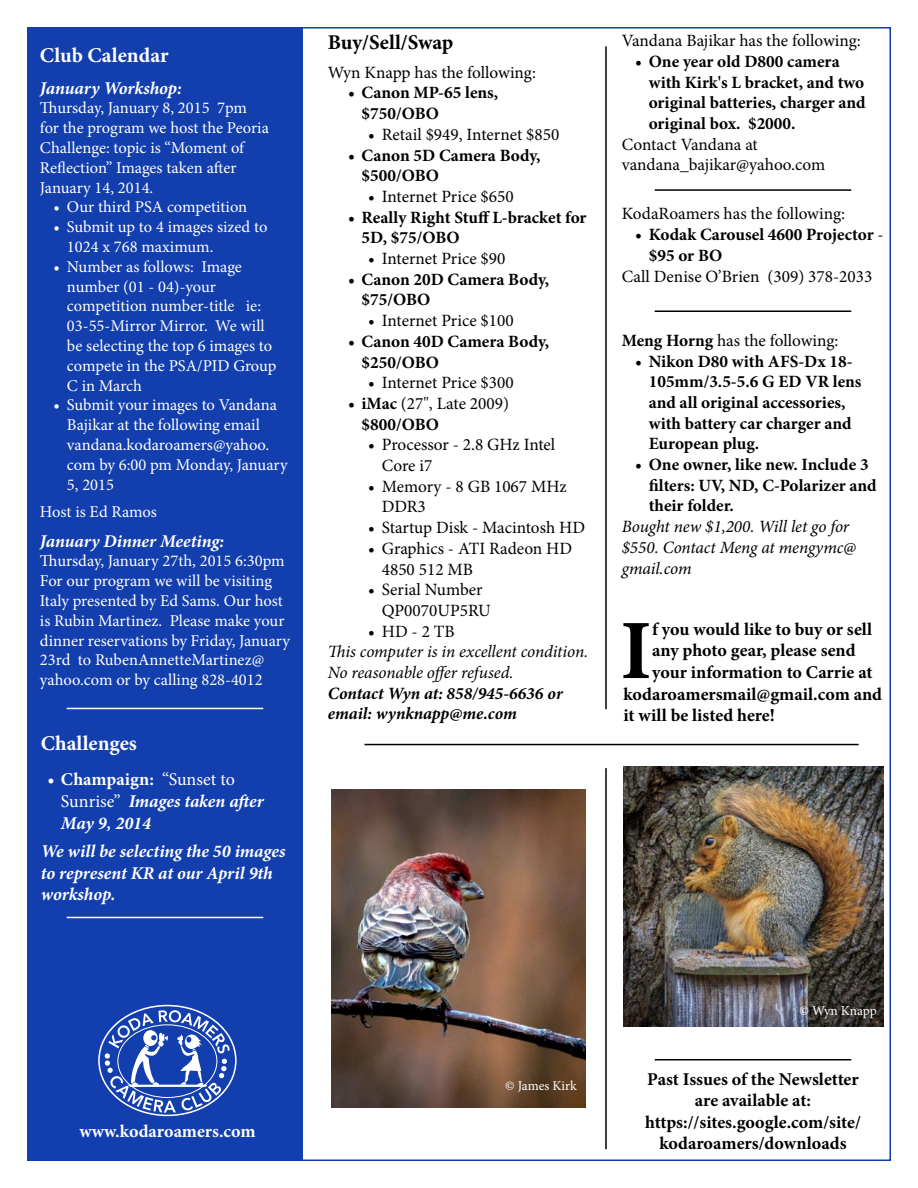
<style>
.page{position:relative;width:918px;height:1188px;background:#fff}
.page>*{position:absolute;margin:0;border:0;box-sizing:border-box;transform-origin:0 0}
.t1{font:700 84.45px "Minion Pro";color:#000}
.t2{font:700 21px "Minion Pro";color:#fff}
.t3{font:700 21px "Minion Pro";color:#000}
.t4{font:700 18px/21.6px "Minion Pro";color:#000;text-align:center}
.t5{font:italic 700 18px/21.6px "Minion Pro";letter-spacing:-.005em;color:#fff}
.t6{font:700 18px "Minion Pro";color:#fff}
.t7{font:700 17.25px/20.7px "Minion Pro";color:#000}
.t8{font:17.25px/20.7px "Minion Pro";color:#000}
.t9{font:italic 17.25px/20.7px "Minion Pro";letter-spacing:-.005em;color:#000}
.t10{font:italic 700 17.25px/20.7px "Minion Pro";letter-spacing:-.005em;color:#000}
.t11{font:16.5px/19.8px "Minion Pro";color:#fff}
.t12{font:13.5px "Minion Pro";letter-spacing:-.005em;color:#fff}
.s1{font-style:normal}
.s2{font-weight:400;font-style:normal}
.s3{font-weight:700}
.s4{font-weight:400}
</style>
<div class="page">
<div style="left:27px;top:27px;width:276px;height:1134px;background:#123eae"></div>
<svg style="left:98px;top:1005px;width:139px;height:111px"></svg>
<hr style="left:655px;top:189px;width:196px;height:2px;background:#000">
<hr style="left:655px;top:310px;width:196px;height:2px;background:#000">
<hr style="left:364px;top:744px;width:495px;height:1px;background:#000">
<hr style="left:67px;top:708px;width:196px;height:1px;background:#fff">
<hr style="left:67px;top:917px;width:196px;height:1px;background:#fff">
<hr style="left:605px;top:768px;width:2px;height:381px;background:#000">
<hr style="left:605px;top:46px;width:2px;height:663px;background:#000">
<hr style="left:655px;top:1059px;width:196px;height:1px;background:#000">
<img style="left:623px;top:766px;width:260px;height:260px">
<img style="left:331px;top:790px;width:255px;height:318px">
<p class="t2" style="left:40px;top:40px;width:130px">Club Calendar</p>
<p class="t5" style="left:40px;top:77px;width:143px">January Workshop:</p>
<p class="t11" style="left:40px;top:98px;width:230px">Thursday, January 8, 2015 7pm for the program we host the Peoria<br>Challenge: topic is “Moment of<br>Reflection” Images taken after<br>January 14, 2014.</p>
<p class="t11" style="left:53px;top:197px;width:195px">• Our third PSA competition</p>
<p class="t11" style="left:67px;top:217px;width:202px;text-indent:-13px">• Submit up to 4 images sized to<br>1024 x 768 maximum.</p>
<p class="t11" style="left:67px;top:257px;width:211px;text-indent:-13px">• Number as follows: Image number (01 - 04)-your competition number-title ie:<br>03-55-Mirror Mirror. We will be selecting the top 6 images to compete in the PSA/PID Group<br>C in March</p>
<p class="t11" style="left:67px;top:395px;width:222px;text-indent:-13px">• Submit your images to Vandana<br>Bajikar at the following email vandana.kodaroamers@yahoo. com by 6:00 pm Monday, January<br>5, 2015</p>
<p class="t11" style="left:40px;top:502px;width:119px">Host is Ed Ramos</p>
<p class="t5" style="left:40px;top:530px;width:186px">January Dinner Meeting:</p>
<p class="t11" style="left:40px;top:551px;width:252px">Thursday, January 27th, 2015 6:30pm For our program we will be visiting Italy presented by Ed Sams. Our host is Rubin Martinez. Please make your dinner reservations by Friday, January 23rd to RubenAnnetteMartinez@ yahoo.com or by calling 828-4012</p>
<p class="t2" style="left:41px;top:728px;width:98px">Challenges</p>
<p class="t5" style="left:61px;top:769px;width:204px;text-indent:-14px"><span class="s1">• Champaign:</span> <span class="s2">“Sunset to<br>Sunrise”</span> Images taken after<br>May 9, 2014</p>
<p class="t5" style="left:41px;top:840px;width:246px">We will be selecting the 50 images to represent KR at our April 9th workshop.</p>
<p class="t3" style="left:328px;top:28px;width:127px">Buy/Sell/Swap</p>
<p class="t8" style="left:328px;top:62px;width:210px">Wyn Knapp has the following:</p>
<p class="t7" style="left:362px;top:82px;width:138px;text-indent:-14px">• Canon MP-65 lens, $750/OBO</p>
<p class="t8" style="left:368px;top:124px;width:193px">• Retail $949, Internet $850</p>
<p class="t7" style="left:362px;top:144px;width:181px;text-indent:-14px">• Canon 5D Camera Body, $500/OBO</p>
<p class="t8" style="left:368px;top:186px;width:147px">• Internet Price $650</p>
<p class="t7" style="left:362px;top:207px;width:227px;text-indent:-14px">• Really Right Stuff L-bracket for<br>5D, $75/OBO</p>
<p class="t8" style="left:368px;top:248px;width:139px">• Internet Price $90</p>
<p class="t7" style="left:362px;top:269px;width:189px;text-indent:-14px">• Canon 20D Camera Body, $75/OBO</p>
<p class="t8" style="left:368px;top:310px;width:147px">• Internet Price $100</p>
<p class="t7" style="left:362px;top:331px;width:189px;text-indent:-14px">• Canon 40D Camera Body, $250/OBO</p>
<p class="t8" style="left:368px;top:372px;width:147px">• Internet Price $300</p>
<p class="t8" style="left:362px;top:393px;width:149px;text-indent:-14px"><span class="s3">• iMac</span> (27", Late 2009) <span class="s3">$800/OBO</span></p>
<p class="t8" style="left:382px;top:435px;width:175px;text-indent:-14px">• Processor - 2.8 GHz Intel<br>Core i7</p>
<p class="t8" style="left:382px;top:476px;width:186px;text-indent:-14px">• Memory - 8 GB 1067 MHz<br>DDR3</p>
<p class="t8" style="left:368px;top:517px;width:218px">• Startup Disk - Macintosh HD</p>
<p class="t8" style="left:382px;top:538px;width:192px;text-indent:-14px">• Graphics - ATI Radeon HD<br>4850 512 MB</p>
<p class="t8" style="left:382px;top:579px;width:110px;text-indent:-14px">• Serial Number<br>QP0070UP5RU</p>
<p class="t8" style="left:368px;top:621px;width:88px">• HD - 2 TB</p>
<p class="t9" style="left:328px;top:641px;width:262px">This computer is in excellent condition.<br>No reasonable offer refused.</p>
<p class="t10" style="left:328px;top:683px;width:236px">Contact Wyn at: 858/945-6636 or email: wynknapp@me.com</p>
<p class="t8" style="left:622px;top:31px;width:241px">Vandana Bajikar has the following:</p>
<p class="t7" style="left:649px;top:51px;width:218px;text-indent:-14px">• One year old D800 camera with Kirk's L bracket, and two original batteries, charger and original box. $2000.</p>
<p class="t8" style="left:622px;top:134px;width:205px">Contact Vandana at vandana_bajikar@yahoo.com</p>
<p class="t8" style="left:622px;top:204px;width:225px">KodaRoamers has the following:</p>
<p class="t7" style="left:649px;top:224px;width:236px;text-indent:-14px">• Kodak Carousel 4600 Projector <span class="s4">- </span>$95 or BO</p>
<p class="t8" style="left:622px;top:266px;width:252px">Call Denise O’Brien (309) 378-2033</p>
<p class="t8" style="left:622px;top:330px;width:218px"><span class="s3">Meng Horng</span> has the following:</p>
<p class="t7" style="left:649px;top:350px;width:214px;text-indent:-14px">• Nikon D80 with AFS-Dx 18-<br>105mm/3.5-5.6 G ED VR lens and all original accessories, with battery car charger and<br>European plug.</p>
<p class="t7" style="left:649px;top:454px;width:229px;text-indent:-14px">• One owner, like new. Include 3 filters: UV, ND, C-Polarizer and their folder.</p>
<p class="t9" style="left:622px;top:516px;width:236px">Bought new $1,200. Will let go for $550. Contact Meng at mengymc@ gmail.com</p>
<h1 class="t1" style="left:620px;top:592px;width:33px">I</h1>
<p class="t4" style="left:652px;top:618px;width:221px">f you would like to buy or sell</p>
<p class="t4" style="left:652px;top:640px;width:205px">any photo gear, please send</p>
<p class="t4" style="left:652px;top:661px;width:222px">your information to Carrie at</p>
<p class="t4" style="left:623px;top:683px;width:260px">kodaroamersmail@gmail.com and</p>
<p class="t4" style="left:623px;top:704px;width:153px">it will be listed here!</p>
<p class="t6" style="left:79px;top:1118px;width:178px">www.kodaroamers.com</p>
<p class="t12" style="left:505px;top:1076px;width:73px">© James Kirk</p>
<p class="t12" style="left:800px;top:1001px;width:79px">© Wyn Knapp</p>
<p class="t4" style="left:645px;top:1068px;width:217px">Past Issues of the Newsletter are available at: https://sites.google.com/site/ kodaroamers/downloads</p>
</div>
